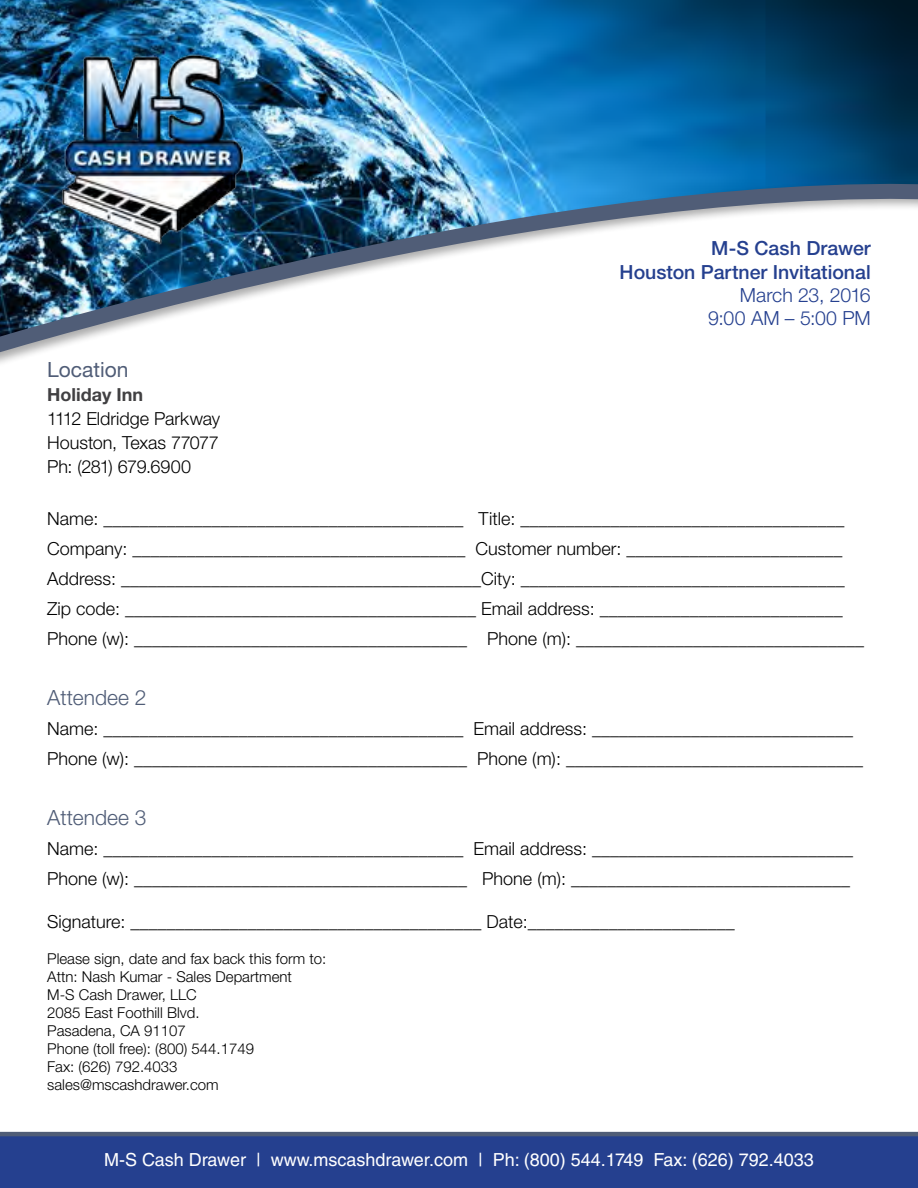
<style>
.page{position:relative;width:918px;height:1188px;background:#fff}
.page>*{position:absolute;margin:0;border:0;box-sizing:border-box;transform-origin:0 0}
.t1{font:300 21px "Helvetica Neue LT Std";color:#505d77}
.t2{font:21px "Helvetica Neue LT Std";color:#505d77}
.t3{font:500 19.5px/23.4px "Helvetica Neue LT Std";color:#25408f;text-align:right}
.t4{font:300 19.5px/23.4px "Helvetica Neue LT Std";letter-spacing:-.005em;color:#25408f;text-align:right}
.t5{font:300 18px/30px "Helvetica Neue LT Std";color:#000}
.t6{font:18px "Helvetica LT Std";color:#fff}
.t7{font:700 18px "Helvetica Neue LT Std";color:#414042}
.t8{font:300 15px/18px "Helvetica Neue LT Std";color:#000}
</style>
<div class="page">
<svg style="left:0;top:1132px;width:918px;height:56px;background:#28428d"></svg>
<img style="left:0;top:0;width:918px;height:150px">
<img style="left:0;top:150px;width:918px;height:213px">
<img style="left:49px;top:45px;width:209px;height:207px">
<p class="t3" style="left:620px;top:236px;width:253px">M-S Cash Drawer<br>Houston Partner Invitational</p>
<p class="t4" style="left:708px;top:283px;width:164px">March 23, 2016<br>9:00 AM – 5:00 PM</p>
<p class="t2" style="left:47px;top:357px;width:83px">Location</p>
<p class="t7" style="left:47px;top:384px;width:97px">Holiday Inn</p>
<p class="t5" style="left:47px;top:406px;width:174px;line-height:24px;text-align:justify">1112 Eldridge Parkway Houston, Texas 77077<br>Ph: (281) 679.6900</p>
<p class="t5" style="left:47px;top:503px;width:818px">Name: ________________________________________ Title: ____________________________________ Company: _____________________________________ Customer number: ________________________ Address: ________________________________________City: ____________________________________ Zip code: _______________________________________ Email address: ___________________________ Phone (w): _____________________________________ Phone (m): ________________________________</p>
<p class="t1" style="left:47px;top:684px;width:101px">Attendee 2</p>
<p class="t5" style="left:47px;top:713px;width:817px">Name: ________________________________________ Email address: _____________________________<br>Phone (w): _____________________________________ Phone (m): _________________________________</p>
<p class="t1" style="left:47px;top:804px;width:101px">Attendee 3</p>
<p class="t5" style="left:47px;top:833px;width:808px">Name: ________________________________________ Email address: _____________________________<br>Phone (w): _____________________________________ Phone (m): _______________________________</p>
<p class="t5" style="left:47px;top:906px;width:689px">Signature: _______________________________________ Date:_______________________</p>
<p class="t8" style="left:47px;top:949px;width:281px">Please sign, date and fax back this form to:<br>Attn: Nash Kumar - Sales Department<br>M-S Cash Drawer, LLC<br>2085 East Foothill Blvd.<br>Pasadena, CA 91107<br>Phone (toll free): (800) 544.1749<br>Fax: (626) 792.4033 sales@mscashdrawer.com</p>
<p class="t6" style="left:104px;top:1150px;width:711px">M-S Cash Drawer | www.mscashdrawer.com | Ph: (800) 544.1749 Fax: (626) 792.4033</p>
</div>
